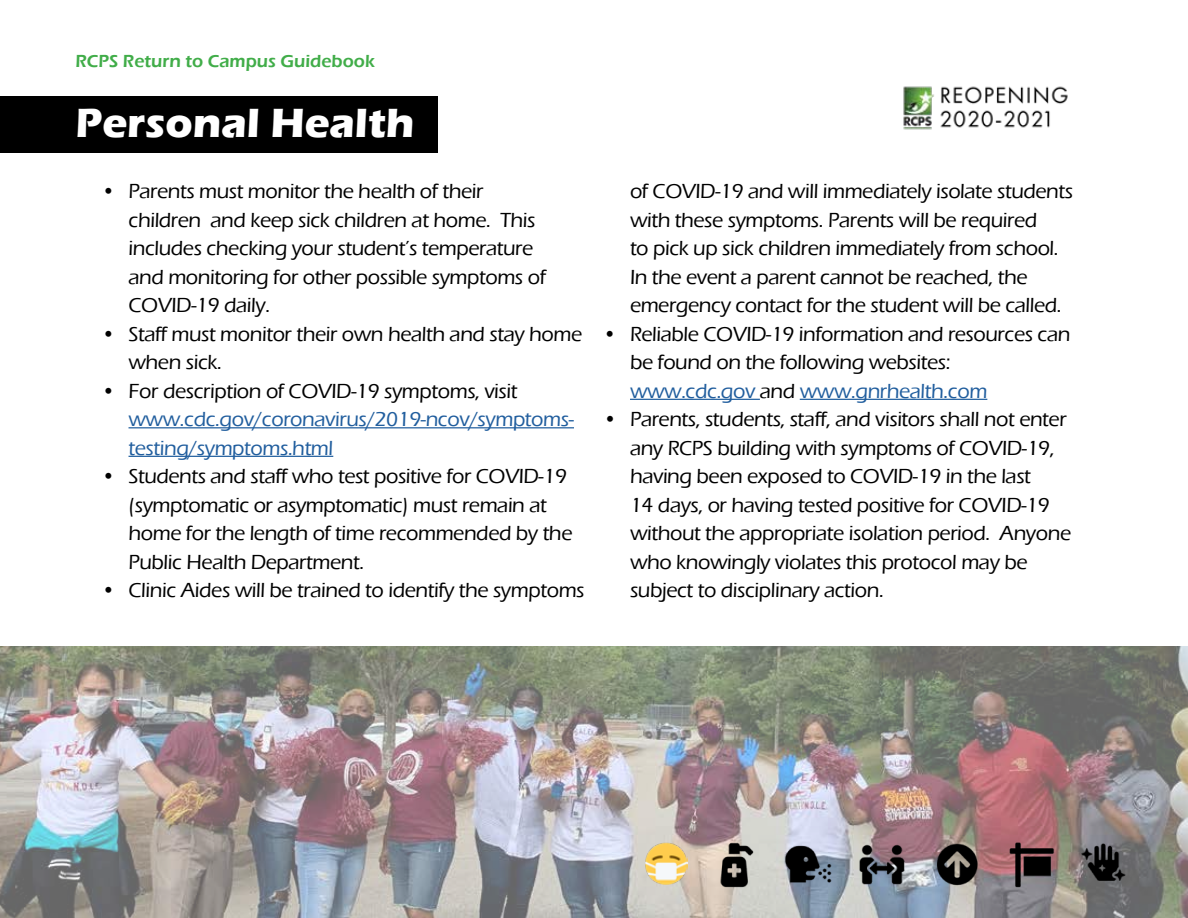
<style>
.page{position:relative;width:1188px;height:918px;background:#fff}
.page>*{position:absolute;margin:0;border:0;box-sizing:border-box;transform-origin:0 0}
.t1{font:700 42px "Eras ITC";color:#fff}
.t2{font:500 21px/28.5px "Eras ITC";letter-spacing:-.02em;color:#000}
.t3{font:500 21px/28.5px "Eras ITC";letter-spacing:-.02em;color:#215e9e}
.t4{font:600 18px "Eras ITC";color:#41ad49}
.s1{color:#215e9e}
</style>
<div class="page">
<div style="left:0;top:96px;width:438px;height:56px;background:#000"></div>
<hr style="left:129px;top:427px;width:445px;height:1px;background:#215e9e">
<hr style="left:129px;top:456px;width:204px;height:1px;background:#215e9e">
<hr style="left:630px;top:399px;width:130px;height:1px;background:#215e9e">
<hr style="left:800px;top:399px;width:187px;height:1px;background:#215e9e">
<img style="left:903px;top:86px;width:165px;height:44px">
<img style="left:0;top:647px;width:1188px;height:271px">
<img style="left:645px;top:842px;width:42px;height:42px">
<img style="left:711px;top:840px;width:48px;height:48px">
<img style="left:785px;top:840px;width:48px;height:48px">
<img style="left:859px;top:840px;width:48px;height:48px">
<img style="left:933px;top:840px;width:48px;height:48px">
<img style="left:1007px;top:840px;width:48px;height:48px">
<img style="left:1081px;top:840px;width:47px;height:48px">
<p class="t4" style="left:76px;top:51px;width:301px">RCPS Return to Campus Guidebook</p>
<h1 class="t1" style="left:76px;top:99px;width:340px">Personal Health</h1>
<p class="t2" style="left:129px;top:177px;width:419px;text-indent:-27px">• Parents must monitor the health of their children and keep sick children at home. This includes checking your student’s temperature and monitoring for other possible symptoms of COVID-19 daily.</p>
<p class="t2" style="left:129px;top:320px;width:455px;text-indent:-27px">• Staff must monitor their own health and stay home when sick.</p>
<p class="t2" style="left:102px;top:377px;width:418px">• For description of COVID-19 symptoms, visit</p>
<p class="t3" style="left:129px;top:405px;width:447px">www.cdc.gov/coronavirus/2019-ncov/symptoms&shy;testing/symptoms.html</p>
<p class="t2" style="left:129px;top:462px;width:445px;text-indent:-27px">• Students and staff who test positive for COVID-19 (symptomatic or asymptomatic) must remain at home for the length of time recommended by the Public Health Department.</p>
<p class="t2" style="left:102px;top:576px;width:485px">• Clinic Aides will be trained to identify the symptoms</p>
<p class="t2" style="left:630px;top:177px;width:445px">of COVID-19 and will immediately isolate students with these symptoms. Parents will be required<br>to pick up sick children immediately from school.<br>In the event a parent cannot be reached, the emergency contact for the student will be called.</p>
<p class="t2" style="left:630px;top:320px;width:442px;text-indent:-27px">• Reliable COVID-19 information and resources can be found on the following websites: <span class="s1">www.cdc.gov</span> and <span class="s1">www.gnrhealth.com</span></p>
<p class="t2" style="left:630px;top:405px;width:443px;text-indent:-27px">• Parents, students, staff, and visitors shall not enter any RCPS building with symptoms of COVID-19, having been exposed to COVID-19 in the last<br>14 days, or having tested positive for COVID-19 without the appropriate isolation period. Anyone who knowingly violates this protocol may be subject to disciplinary action.</p>
</div>
